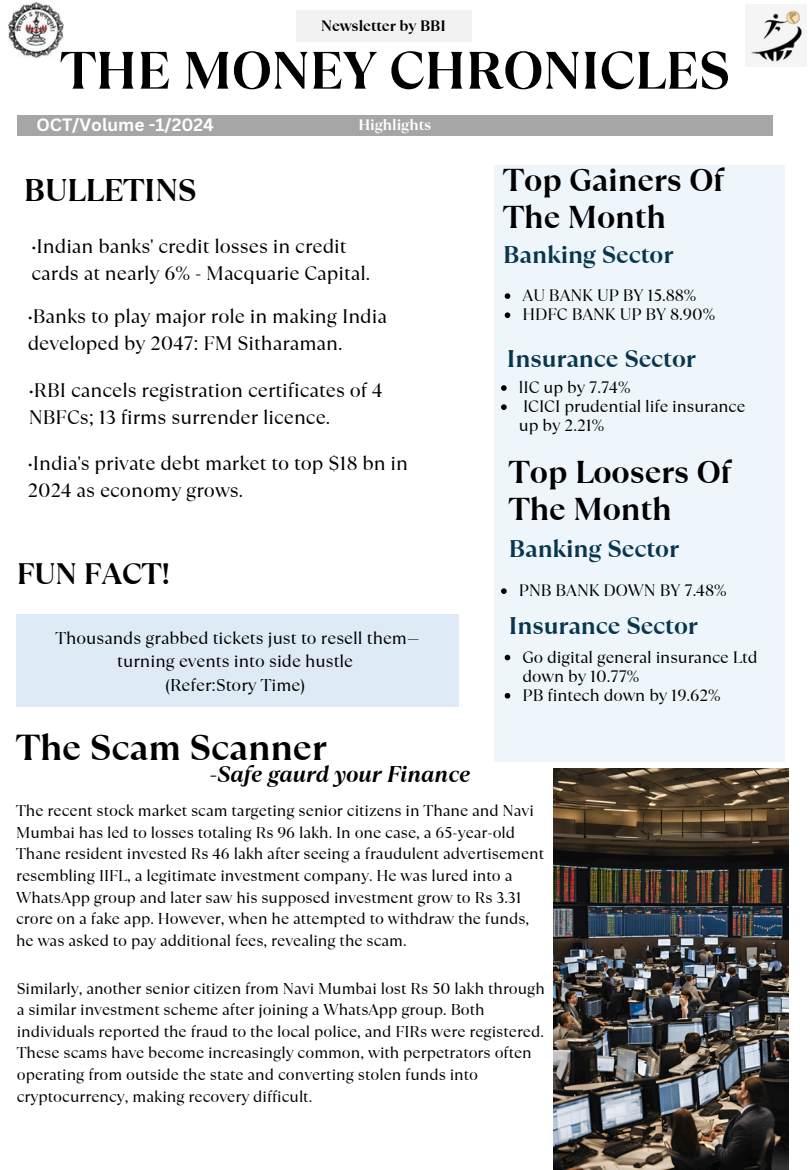
<style>
.page{position:relative;width:810px;height:1170px;background:#fff}
.page>*{position:absolute;margin:0;border:0;box-sizing:border-box;transform-origin:0 0}
.t1{font:700 52.5px "TT Ramillas";letter-spacing:-.005em;color:#000}
.t2{font:700 36px "TT Ramillas";letter-spacing:-.005em;color:#000}
.t3{font:700 31.5px/37.2px "TT Ramillas";letter-spacing:-.005em;color:#000}
.t4{font:700 31.35px "TT Ramillas";letter-spacing:-.005em;color:#000}
.t5{font:700 29.55px "TT Ramillas";letter-spacing:-.005em;color:#000}
.t6{font:700 24px "TT Ramillas";letter-spacing:-.005em;color:#07364e}
.t7{font:italic 700 22.65px "TT Ramillas";letter-spacing:-.005em;color:#000}
.t8{font:19.5px/27px "TT Ramillas";color:#000}
.t9{font:700 17.4px "Canva Sans";color:#fff}
.t10{font:17.1px/23.5px "TT Ramillas";color:#000;text-align:center}
.t11{font:16.5px/19.2px "TT Ramillas";letter-spacing:-.005em;color:#000}
.t12{font:15.6px/21.6px "TT Ramillas";color:#000}
.t13{font:700 15px "TT Ramillas";letter-spacing:-.005em;color:#000}
.t14{font:700 15px "TT Ramillas";letter-spacing:-.005em;color:#fff}
</style>
<div class="page">
<div style="left:494px;top:165px;width:291px;height:596px;background:#eef5fb"></div>
<div style="left:296px;top:10px;width:175px;height:32px;background:#f2f2f2"></div>
<div style="left:17px;top:115px;width:756px;height:21px;background:#a6a6a6"></div>
<img style="left:9px;top:2px;width:55px;height:55px">
<img style="left:750px;top:8px;width:54px;height:56px">
<div style="left:17px;top:614px;width:442px;height:92px;background:#deebf7"></div>
<img style="left:554px;top:768px;width:235px;height:402px">
<svg style="left:501px;top:588px;width:6px;height:6px"></svg>
<svg style="left:505px;top:655px;width:5px;height:5px"></svg>
<svg style="left:505px;top:693px;width:5px;height:6px"></svg>
<svg style="left:501px;top:385px;width:6px;height:6px"></svg>
<svg style="left:501px;top:404px;width:6px;height:6px"></svg>
<svg style="left:505px;top:293px;width:5px;height:6px"></svg>
<svg style="left:505px;top:312px;width:5px;height:6px"></svg>
<p class="t13" style="left:321px;top:16px;width:126px">Newsletter by BBI</p>
<p class="t1" style="left:61px;top:34px;width:671px">THE MONEY CHRONICLES</p>
<p class="t9" style="left:36px;top:113px;width:179px">OCT/Volume -1/2024</p>
<h4 class="t4" style="left:24px;top:168px;width:175px">BULLETINS</h4>
<p class="t14" style="left:358px;top:115px;width:74px">Highlights</p>
<p class="t8" style="left:32px;top:233px;width:340px">•Indian banks' credit losses in credit cards at nearly 6% - Macquarie Capital.</p>
<h5 class="t8" style="left:28px;top:303px;width:361px">•Banks to play major role in making India developed by 2047: FM Sitharaman.</h5>
<p class="t8" style="left:29px;top:377px;width:355px">•RBI cancels registration certificates of 4<br>NBFCs; 13 firms surrender licence.</p>
<p class="t8" style="left:28px;top:450px;width:382px">•India's private debt market to top $18 bn in<br>2024 as economy grows.</p>
<h5 class="t5" style="left:17px;top:553px;width:156px">FUN FACT!</h5>
<p class="t10" style="left:55px;top:626px;width:366px">Thousands grabbed tickets just to resell them— turning events into side hustle</p>
<h5 class="t10" style="left:165px;top:673px;width:142px">(Refer:Story Time)</h5>
<p class="t2" style="left:16px;top:723px;width:312px">The Scam Scanner</p>
<p class="t7" style="left:210px;top:758px;width:262px">-Safe gaurd your Finance</p>
<h3 class="t3" style="left:503px;top:161px;width:223px">Top Gainers Of<br>The Month</h3>
<p class="t6" style="left:503px;top:238px;width:172px">Banking Sector</p>
<h5 class="t11" style="left:523px;top:286px;width:175px">AU BANK UP BY 15.88%</h5>
<p class="t11" style="left:523px;top:305px;width:194px">HDFC BANK UP BY 8.90%</p>
<p class="t6" style="left:507px;top:342px;width:190px">Insurance Sector</p>
<p class="t11" style="left:519px;top:378px;width:113px">lIC up by 7.74%</p>
<h2 class="t11" style="left:519px;top:397px;width:228px">ICICI prudential life insurance up by 2.21%</h2>
<h6 class="t3" style="left:509px;top:453px;width:224px">Top Loosers Of<br>The Month</h6>
<h6 class="t6" style="left:509px;top:532px;width:172px">Banking Sector</h6>
<h6 class="t11" style="left:519px;top:581px;width:209px">PNB BANK DOWN BY 7.48%</h6>
<h6 class="t6" style="left:509px;top:610px;width:190px">Insurance Sector</h6>
<h3 class="t11" style="left:523px;top:647px;width:237px">Go digital general insurance Ltd down by 10.77%</h3>
<p class="t11" style="left:523px;top:686px;width:200px">PB fintech down by 19.62%</p>
<h4 class="t12" style="left:16px;top:800px;width:530px">The recent stock market scam targeting senior citizens in Thane and Navi Mumbai has led to losses totaling Rs 96 lakh. In one case, a 65-year-old Thane resident invested Rs 46 lakh after seeing a fraudulent advertisement resembling IIFL, a legitimate investment company. He was lured into a WhatsApp group and later saw his supposed investment grow to Rs 3.31 crore on a fake app. However, when he attempted to withdraw the funds, he was asked to pay additional fees, revealing the scam.</h4>
<h5 class="t12" style="left:17px;top:977px;width:530px">Similarly, another senior citizen from Navi Mumbai lost Rs 50 lakh through a similar investment scheme after joining a WhatsApp group. Both individuals reported the fraud to the local police, and FIRs were registered.<br>These scams have become increasingly common, with perpetrators often operating from outside the state and converting stolen funds into cryptocurrency, making recovery difficult.</h5>
</div>
